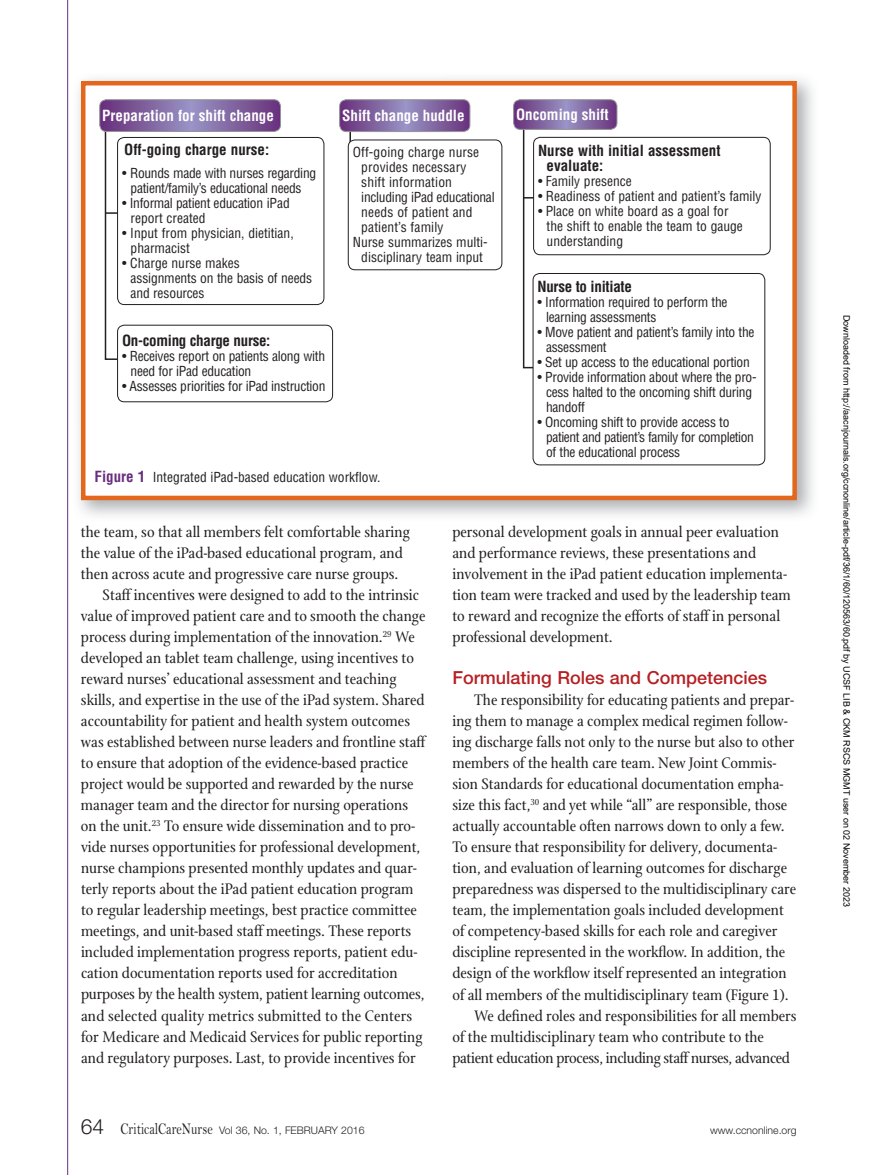
<style>
.page{position:relative;width:878px;height:1175px;background:#fff}
.page>*{position:absolute;margin:0;border:0;box-sizing:border-box;transform-origin:0 0}
.t1{font:500 18px "Helvetica Neue LT Std";color:#b62024}
.t2{font:16.5px/21px "Stone Print";color:#231f20}
.t3{font:16.5px "Stone Print";letter-spacing:-.02em;color:#231f20}
.t4{font:700 condensed 15px/15px "Helvetica LT Std";color:#231f20}
.t5{font:700 condensed 15px "Helvetica LT Std";color:#fff}
.t6{font:700 condensed 15px "Helvetica LT Std";letter-spacing:-.02em;color:#231f20}
.t7{font:condensed 13.5px/15px "Helvetica LT Std";letter-spacing:-.02em;color:#231f20}
.t8{font:condensed 13.5px/15px "Helvetica LT Std";color:#231f20}
.t9{font:condensed 13.5px "Helvetica LT Std";letter-spacing:.01em;color:#231f20}
.t10{font:300 10.5px "Helvetica Neue LT Std";color:#231f20}
.t11{font:9px "Arial";color:#000}
.s1{font-weight:700;font-size:15px;color:#682d7d}
.s2{font-size:21px}
.s3{font-family:"Bell MT Std";font-weight:400;font-size:16.5px}
</style>
<div class="page">
<img style="left:78px;top:78px;width:735px;height:438px">
<div style="left:81px;top:81px;width:715px;height:419px;background:#fff;border:4px solid #e3671d"></div>
<div style="left:117px;top:325px;width:216px;height:77px;border:1px solid #231f20;border-radius:7px"></div>
<svg style="left:100px;top:100px;width:180px;height:261px"></svg>
<div style="left:99px;top:99px;width:182px;height:33px;border:1px solid #939598;border-radius:7px"></div>
<svg style="left:340px;top:100px;width:130px;height:44px"></svg>
<div style="left:339px;top:99px;width:131px;height:33px;border:1px solid #939598;border-radius:7px"></div>
<div style="left:348px;top:140px;width:154px;height:130px;background:#fff;border-radius:7px"></div>
<div style="left:348px;top:140px;width:154px;height:130px;border:1px solid #231f20;border-radius:7px"></div>
<div style="left:533px;top:137px;width:237px;height:118px;border:1px solid #231f20;border-radius:7px"></div>
<div style="left:533px;top:273px;width:232px;height:192px;border:1px solid #231f20;border-radius:7px"></div>
<svg style="left:514px;top:100px;width:103px;height:269px"></svg>
<div style="left:513px;top:99px;width:104px;height:31px;border:1px solid #939598;border-radius:7px"></div>
<hr style="left:67px;top:0;width:1px;height:1175px;background:#682d7d">
<p class="t5" style="left:102px;top:106px;width:173px">Preparation for shift change</p>
<p class="t5" style="left:342px;top:106px;width:124px">Shift change huddle</p>
<p class="t9" style="left:353px;top:144px;width:128px">Off-going charge nurse</p>
<p class="t9" style="left:361px;top:159px;width:107px">provides necessary</p>
<p class="t9" style="left:361px;top:174px;width:92px">shift information</p>
<p class="t7" style="left:361px;top:190px;width:135px">including iPad educational</p>
<p class="t9" style="left:361px;top:204px;width:113px">needs of patient and</p>
<p class="t9" style="left:361px;top:219px;width:84px">patient’s family</p>
<p class="t8" style="left:353px;top:235px;width:136px">Nurse summarizes multi-</p>
<p class="t8" style="left:361px;top:250px;width:123px">disciplinary team input</p>
<p class="t4" style="left:124px;top:142px;width:146px">Off-going charge nurse:</p>
<p class="t7" style="left:122px;top:165px;width:196px;text-align:center">• Rounds made with nurses regarding patient/family’s educational needs</p>
<p class="t7" style="left:131px;top:195px;width:161px;text-indent:-9px">• Informal patient education iPad report created</p>
<p class="t8" style="left:131px;top:225px;width:165px;text-indent:-9px">• Input from physician, dietitian, pharmacist</p>
<p class="t7" style="left:131px;top:255px;width:183px;text-indent:-9px">• Charge nurse makes<br>assignments on the basis of needs and resources</p>
<p class="t6" style="left:122px;top:331px;width:150px">On-coming charge nurse:</p>
<p class="t7" style="left:131px;top:349px;width:196px;text-indent:-9px">• Receives report on patients along with need for iPad education</p>
<p class="t7" style="left:122px;top:379px;width:205px">• Assesses priorities for iPad instruction</p>
<p class="t8" style="left:94px;top:469px;width:287px"><span class="s1">Figure 1</span> Integrated iPad-based education workflow.</p>
<p class="t5" style="left:516px;top:105px;width:94px">Oncoming shift</p>
<p class="t4" style="left:546px;top:143px;width:175px;text-indent:-9px">Nurse with initial assessment evaluate:</p>
<p class="t8" style="left:538px;top:174px;width:95px">• Family presence</p>
<p class="t8" style="left:538px;top:189px;width:225px">• Readiness of patient and patient’s family</p>
<p class="t8" style="left:546px;top:204px;width:198px;text-indent:-9px">• Place on white board as a goal for the shift to enable the team to gauge understanding</p>
<p class="t6" style="left:537px;top:277px;width:96px">Nurse to initiate</p>
<p class="t7" style="left:546px;top:294px;width:183px;text-indent:-9px">• Information required to perform the learning assessments</p>
<p class="t7" style="left:546px;top:324px;width:210px;text-indent:-9px">• Move patient and patient’s family into the assessment</p>
<p class="t7" style="left:537px;top:354px;width:214px">• Set up access to the educational portion</p>
<p class="t7" style="left:546px;top:369px;width:212px;text-indent:-9px">• Provide information about where the pro&shy;cess halted to the oncoming shift during handoff</p>
<p class="t7" style="left:546px;top:414px;width:209px;text-indent:-9px">• Oncoming shift to provide access to patient and patient’s family for completion of the educational process</p>
<p class="t2" style="left:81px;top:521px;width:330px">the team, so that all members felt comfortable sharing</p>
<p class="t2" style="left:81px;top:542px;width:323px">the value of the iPad-based educational program, and</p>
<p class="t2" style="left:81px;top:563px;width:319px">then across acute and progressive care nurse groups.</p>
<p class="t2" style="left:103px;top:584px;width:318px">Staff incentives were designed to add to the intrinsic</p>
<p class="t2" style="left:81px;top:605px;width:346px">value of improved patient care and to smooth the change</p>
<p class="t2" style="left:81px;top:626px;width:335px">process during implementation of the innovation.<sup>29</sup> We</p>
<p class="t2" style="left:81px;top:647px;width:334px">developed an tablet team challenge, using incentives to</p>
<p class="t2" style="left:81px;top:668px;width:317px">reward nurses’ educational assessment and teaching</p>
<p class="t2" style="left:81px;top:689px;width:345px">skills, and expertise in the use of the iPad system. Shared</p>
<p class="t2" style="left:81px;top:710px;width:330px">accountability for patient and health system outcomes</p>
<p class="t2" style="left:81px;top:731px;width:346px">was established between nurse leaders and frontline staff</p>
<p class="t2" style="left:81px;top:752px;width:328px">to ensure that adoption of the evidence-based practice</p>
<p class="t2" style="left:81px;top:773px;width:334px">project would be supported and rewarded by the nurse</p>
<p class="t2" style="left:81px;top:794px;width:328px">manager team and the director for nursing operations</p>
<p class="t2" style="left:81px;top:815px;width:336px">on the unit.<sup>23</sup> To ensure wide dissemination and to pro-</p>
<p class="t2" style="left:81px;top:836px;width:341px">vide nurses opportunities for professional development,</p>
<p class="t2" style="left:81px;top:857px;width:337px">nurse champions presented monthly updates and quar-</p>
<p class="t2" style="left:81px;top:878px;width:334px">terly reports about the iPad patient education program</p>
<p class="t2" style="left:81px;top:899px;width:337px">to regular leadership meetings, best practice committee</p>
<p class="t2" style="left:81px;top:920px;width:332px">meetings, and unit-based staff meetings. These reports</p>
<p class="t2" style="left:81px;top:941px;width:338px">included implementation progress reports, patient edu-</p>
<p class="t2" style="left:81px;top:962px;width:318px">cation documentation reports used for accreditation</p>
<p class="t2" style="left:81px;top:983px;width:345px">purposes by the health system, patient learning outcomes,</p>
<p class="t2" style="left:81px;top:1004px;width:333px">and selected quality metrics submitted to the Centers</p>
<p class="t2" style="left:81px;top:1025px;width:343px">for Medicare and Medicaid Services for public reporting</p>
<p class="t2" style="left:81px;top:1046px;width:336px">and regulatory purposes. Last, to provide incentives for</p>
<p class="t2" style="left:452px;top:522px;width:340px">personal development goals in annual peer evaluation and performance reviews, these presentations and involvement in the iPad patient education implementa&shy;tion team were tracked and used by the leadership team to reward and recognize the efforts of staff in personal professional development.</p>
<p class="t1" style="left:452px;top:667px;width:316px">Formulating Roles and Competencies</p>
<p class="t2" style="left:474px;top:689px;width:321px">The responsibility for educating patients and prepar-</p>
<p class="t2" style="left:452px;top:710px;width:337px">ing them to manage a complex medical regimen follow-</p>
<p class="t2" style="left:452px;top:731px;width:343px">ing discharge falls not only to the nurse but also to other</p>
<p class="t2" style="left:452px;top:752px;width:326px">members of the health care team. New Joint Commis-</p>
<p class="t2" style="left:452px;top:773px;width:332px">sion Standards for educational documentation empha-</p>
<p class="t2" style="left:452px;top:794px;width:336px">size this fact,<sup>30</sup> and yet while “all” are responsible, those</p>
<p class="t2" style="left:452px;top:815px;width:334px">actually accountable often narrows down to only a few.</p>
<p class="t2" style="left:452px;top:836px;width:326px">To ensure that responsibility for delivery, documenta-</p>
<p class="t2" style="left:452px;top:857px;width:336px">tion, and evaluation of learning outcomes for discharge</p>
<p class="t2" style="left:452px;top:878px;width:345px">preparedness was dispersed to the multidisciplinary care</p>
<p class="t2" style="left:452px;top:899px;width:333px">team, the implementation goals included development</p>
<p class="t2" style="left:452px;top:920px;width:326px">of competency-based skills for each role and caregiver</p>
<p class="t2" style="left:452px;top:941px;width:334px">discipline represented in the workflow. In addition, the</p>
<p class="t2" style="left:452px;top:962px;width:336px">design of the workflow itself represented an integration</p>
<p class="t2" style="left:452px;top:983px;width:337px">of all members of the multidisciplinary team (Figure 1).</p>
<p class="t2" style="left:474px;top:1004px;width:324px">We defined roles and responsibilities for all members</p>
<p class="t2" style="left:452px;top:1025px;width:313px">of the multidisciplinary team who contribute to the</p>
<p class="t3" style="left:452px;top:1047px;width:339px">patient education process, including staff nurses, advanced</p>
<p class="t10" style="left:81px;top:1123px;width:285px"><span class="s2">64</span> <span class="s3">CriticalCareNurse</span> Vol 36, No. 1, FEBRUARY 2016</p>
<p class="t10" style="left:710px;top:1123px;width:88px">www.ccnonline.org</p>
<p class="t11" style="left:850px;top:315px;width:593px;rotate:90deg">Downloaded from http://aacnjournals.org/ccnonline/article-pdf/36/1/60/120563/60.pdf by UCSF LIB &amp; CKM RSCS MGMT user on 02 November 2023</p>
</div>
